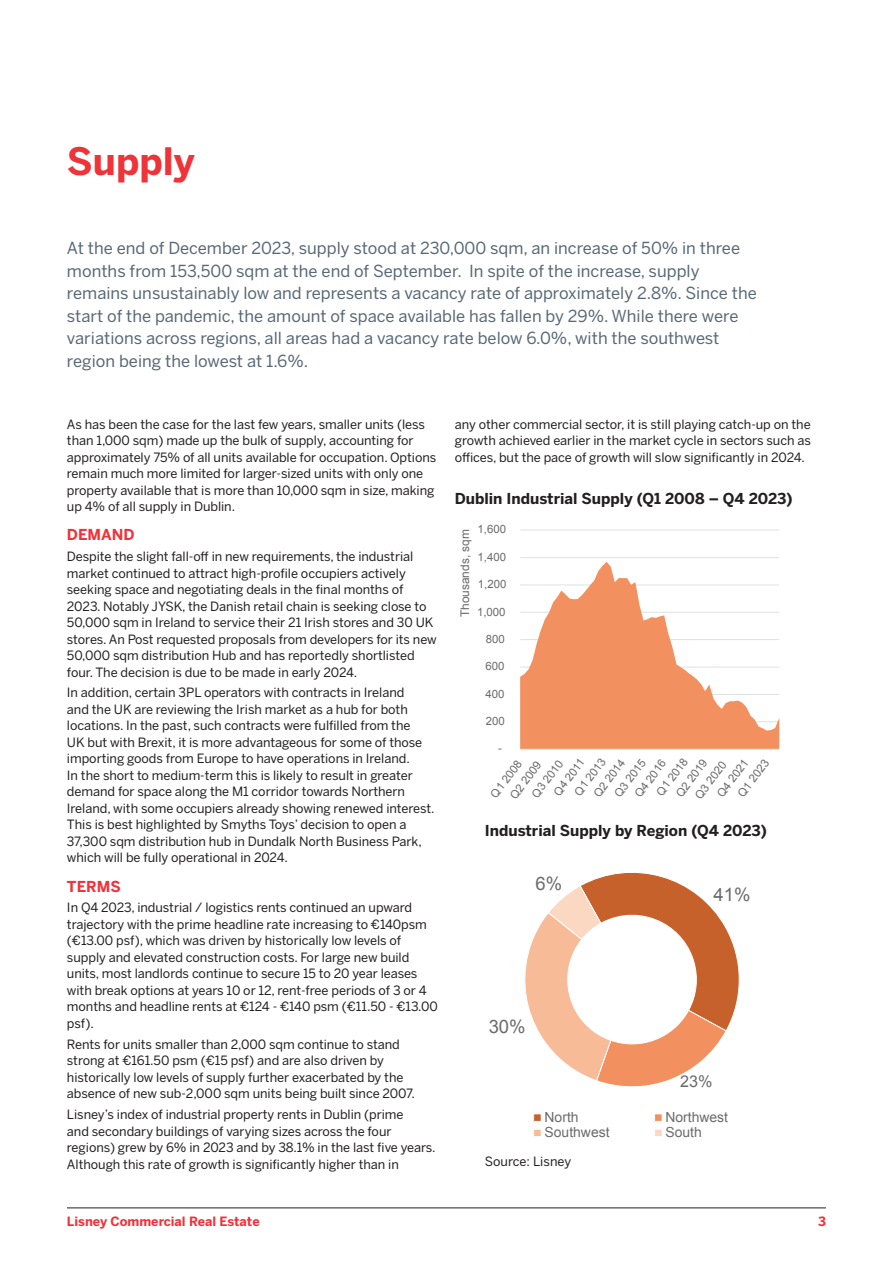
<style>
.page{position:relative;width:893px;height:1263px;background:#fff}
.page>*{position:absolute;margin:0;border:0;box-sizing:border-box;transform-origin:0 0}
.t1{font:700 37.5px "Benton Sans";color:#ee3339}
.t2{font:18.45px "Arial";color:#6b6b6b}
.t3{font:16.5px/22.5px "Benton Sans";color:#586876}
.t4{font:16.2px "Arial";color:#6b6b6b}
.t5{font:700 15px "Benton Sans";color:#231f20}
.t6{font:700 15px "Benton Sans";color:#ee3339}
.t7{font:13.95px "Arial";color:#6b6b6b}
.t8{font:12.75px/16.5px "Benton Sans";letter-spacing:-.005em;color:#231f20}
.t9{font:700 12.75px "Benton Sans";color:#ee3339}
.t10{font:11.85px "Arial";color:#6b6b6b}
.t11{font:11.4px "Arial";color:#6b6b6b}
</style>
<div class="page">
<hr style="left:67px;top:1207px;width:759px;height:1px;background:#231f20">
<hr style="left:520px;top:557px;width:259px;height:1px;background:#e0e0e0">
<hr style="left:520px;top:530px;width:259px;height:1px;background:#e0e0e0">
<svg style="left:520px;top:562px;width:259px;height:187px;fill:#f2915f"></svg>
<hr style="left:520px;top:749px;width:259px;height:1px;background:#e0e0e0">
<svg style="left:525px;top:872px;width:215px;height:215px"></svg>
<div style="left:534px;top:1114px;width:7px;height:7px;background:#c6612b"></div>
<div style="left:533px;top:1113px;width:9px;height:9px;border:1px solid #fff"></div>
<div style="left:655px;top:1114px;width:7px;height:7px;background:#f2915f"></div>
<div style="left:654px;top:1113px;width:9px;height:9px;border:1px solid #fff"></div>
<div style="left:534px;top:1129px;width:7px;height:7px;background:#f7bb98"></div>
<div style="left:533px;top:1129px;width:9px;height:8px;border:1px solid #fff"></div>
<div style="left:655px;top:1129px;width:7px;height:7px;background:#fbd8c2"></div>
<div style="left:654px;top:1129px;width:9px;height:8px;border:1px solid #fff"></div>
<h1 class="t1" style="left:67px;top:138px;width:129px">Supply</h1>
<p class="t3" style="left:67px;top:237px;width:691px">At the end of December 2023, supply stood at 230,000 sqm, an increase of 50% in three months from 153,500 sqm at the end of September. In spite of the increase, supply remains unsustainably low and represents a vacancy rate of approximately 2.8%. Since the start of the pandemic, the amount of space available has fallen by 29%. While there were variations across regions, all areas had a vacancy rate below 6.0%, with the southwest region being the lowest at 1.6%.</p>
<p class="t8" style="left:67px;top:416px;width:371px">As has been the case for the last few years, smaller units (less than 1,000 sqm) made up the bulk of supply, accounting for approximately 75% of all units available for occupation. Options remain much more limited for larger-sized units with only one property available that is more than 10,000 sqm in size, making up 4% of all supply in Dublin.</p>
<p class="t6" style="left:67px;top:525px;width:69px">DEMAND</p>
<p class="t8" style="left:67px;top:548px;width:371px">Despite the slight fall-off in new requirements, the industrial market continued to attract high-profile occupiers actively seeking space and negotiating deals in the final months of 2023. Notably JYSK, the Danish retail chain is seeking close to 50,000 sqm in Ireland to service their 21 Irish stores and 30 UK stores. An Post requested proposals from developers for its new 50,000 sqm distribution Hub and has reportedly shortlisted four. The decision is due to be made in early 2024.</p>
<p class="t8" style="left:67px;top:685px;width:369px">In addition, certain 3PL operators with contracts in Ireland<br>and the UK are reviewing the Irish market as a hub for both locations. In the past, such contracts were fulfilled from the<br>UK but with Brexit, it is more advantageous for some of those importing goods from Europe to have operations in Ireland.<br>In the short to medium-term this is likely to result in greater demand for space along the M1 corridor towards Northern Ireland, with some occupiers already showing renewed interest.<br>This is best highlighted by Smyths Toys’ decision to open a 37,300 sqm distribution hub in Dundalk North Business Park, which will be fully operational in 2024.</p>
<p class="t6" style="left:67px;top:877px;width:55px">TERMS</p>
<p class="t8" style="left:67px;top:900px;width:372px">In Q4 2023, industrial / logistics rents continued an upward trajectory with the prime headline rate increasing to €140psm (€13.00 psf), which was driven by historically low levels of supply and elevated construction costs. For large new build units, most landlords continue to secure 15 to 20 year leases with break options at years 10 or 12, rent-free periods of 3 or 4 months and headline rents at €124 - €140 psm (€11.50 - €13.00 psf).</p>
<p class="t8" style="left:67px;top:1036px;width:349px">Rents for units smaller than 2,000 sqm continue to stand strong at €161.50 psm (€15 psf) and are also driven by historically low levels of supply further exacerbated by the absence of new sub-2,000 sqm units being built since 2007.</p>
<p class="t8" style="left:67px;top:1106px;width:370px">Lisney’s index of industrial property rents in Dublin (prime<br>and secondary buildings of varying sizes across the four regions) grew by 6% in 2023 and by 38.1% in the last five years.<br>Although this rate of growth is significantly higher than in</p>
<p class="t8" style="left:455px;top:416px;width:358px;text-align:justify">any other commercial sector, it is still playing catch-up on the growth achieved earlier in the market cycle in sectors such as offices, but the pace of growth will slow significantly in 2024.</p>
<p class="t5" style="left:455px;top:489px;width:339px">Dublin Industrial Supply (Q1 2008 – Q4 2023)</p>
<p class="t11" style="left:478px;top:522px;width:30px">1,600</p>
<p class="t10" style="left:457px;top:617px;width:90px;rotate:-90deg">Thousands, sqm</p>
<p class="t11" style="left:478px;top:549px;width:30px">1,400</p>
<p class="t11" style="left:478px;top:577px;width:30px">1,200</p>
<p class="t11" style="left:477px;top:604px;width:30px">1,000</p>
<p class="t11" style="left:486px;top:631px;width:21px">800</p>
<p class="t11" style="left:486px;top:659px;width:21px">600</p>
<p class="t11" style="left:486px;top:686px;width:21px">400</p>
<p class="t11" style="left:486px;top:713px;width:21px">200</p>
<p class="t11" style="left:498px;top:741px;width:5px">-</p>
<p class="t11" style="left:653px;top:790px;width:45px;rotate:-53deg">Q1 2018</p>
<p class="t11" style="left:571px;top:790px;width:45px;rotate:-53deg">Q1 2013</p>
<p class="t11" style="left:734px;top:791px;width:45px;rotate:-53deg">Q1 2023</p>
<p class="t11" style="left:611px;top:791px;width:45px;rotate:-53deg">Q3 2015</p>
<p class="t11" style="left:672px;top:791px;width:45px;rotate:-53deg">Q2 2019</p>
<p class="t11" style="left:590px;top:791px;width:45px;rotate:-53deg">Q2 2014</p>
<p class="t11" style="left:631px;top:791px;width:45px;rotate:-53deg">Q4 2016</p>
<p class="t11" style="left:550px;top:790px;width:44px;rotate:-53deg">Q4 2011</p>
<p class="t11" style="left:487px;top:792px;width:45px;rotate:-53deg">Q1 2008</p>
<p class="t11" style="left:528px;top:792px;width:45px;rotate:-53deg">Q3 2010</p>
<p class="t11" style="left:714px;top:791px;width:45px;rotate:-53deg">Q4 2021</p>
<p class="t11" style="left:692px;top:793px;width:45px;rotate:-53deg">Q3 2020</p>
<p class="t11" style="left:507px;top:793px;width:45px;rotate:-53deg">Q2 2009</p>
<p class="t5" style="left:485px;top:821px;width:283px">Industrial Supply by Region (Q4 2023)</p>
<h2 class="t2" style="left:535px;top:871px;width:28px">6%</h2>
<h2 class="t2" style="left:713px;top:882px;width:38px">41%</h2>
<h2 class="t2" style="left:489px;top:1014px;width:38px">30%</h2>
<p class="t4" style="left:680px;top:1071px;width:34px">23%</p>
<p class="t7" style="left:545px;top:1108px;width:36px">North</p>
<p class="t7" style="left:665px;top:1108px;width:64px">Northwest</p>
<p class="t7" style="left:545px;top:1123px;width:66px">Southwest</p>
<p class="t7" style="left:665px;top:1123px;width:38px">South</p>
<p class="t8" style="left:485px;top:1153px;width:88px">Source: Lisney</p>
<p class="t9" style="left:67px;top:1213px;width:194px">Lisney Commercial Real Estate</p>
<p class="t9" style="left:818px;top:1213px;width:9px">3</p>
</div>
